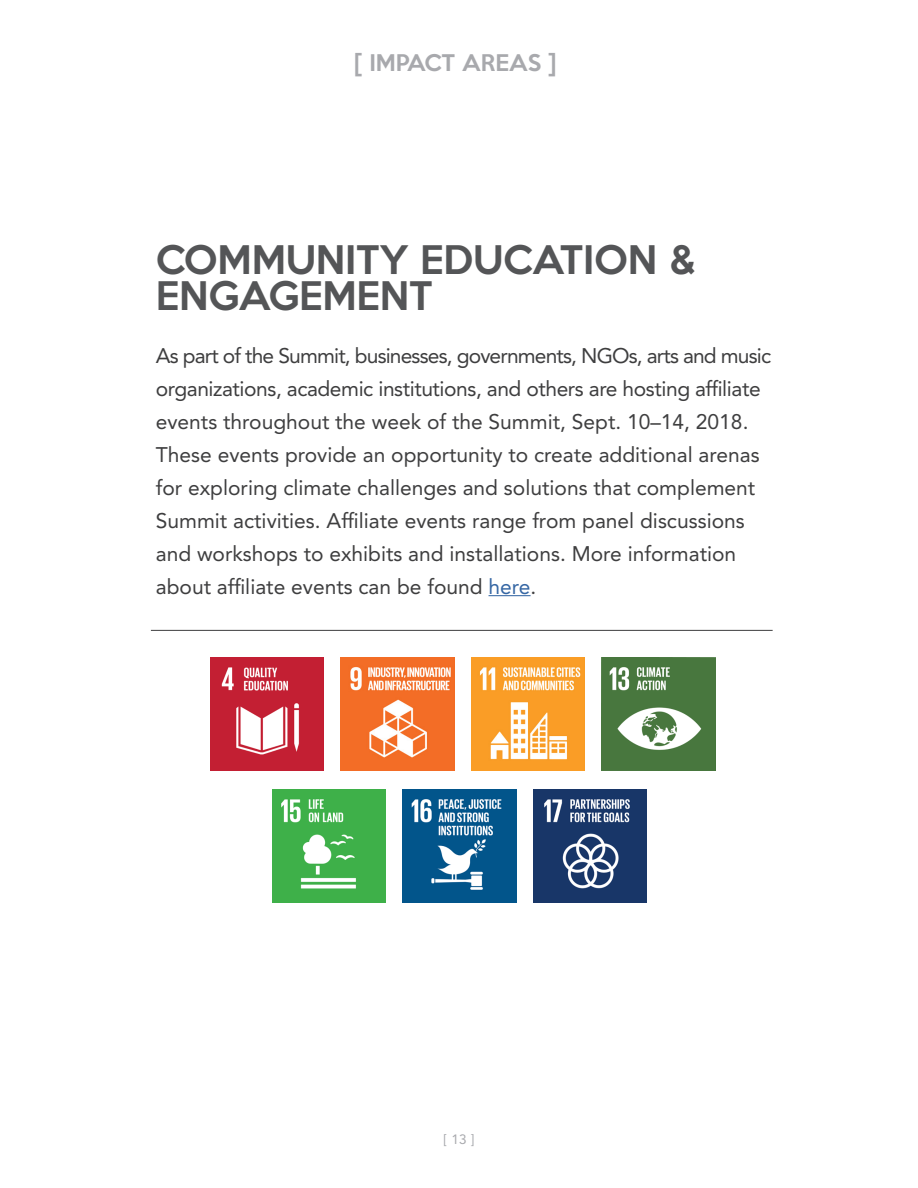
<style>
.page{position:relative;width:918px;height:1188px;background:#fff}
.page>*{position:absolute;margin:0;border:0;box-sizing:border-box;transform-origin:0 0}
.g-subheads-big{font:500 36px/36px "Keep Calm";color:#545557}
.g-body{font:21px/33px "Avenir LT Pro";color:#3e3e3f}
.g-toplines{font:500 21px "Keep Calm";color:#a8a9ad}
.t1{font:13.5px "Avenir LT Pro";color:#a8a9ad}
.s1{color:#3667a4}
</style>
<div class="page">
<hr style="left:489px;top:595px;width:42px;height:1px;background:#3667a4">
<hr style="left:151px;top:630px;width:622px;height:1px;background:#3e3e3f">
<img style="left:471px;top:657px;width:114px;height:114px">
<img style="left:210px;top:657px;width:114px;height:114px">
<img style="left:341px;top:657px;width:113px;height:114px">
<img style="left:602px;top:657px;width:113px;height:114px">
<img style="left:533px;top:789px;width:114px;height:114px">
<img style="left:272px;top:789px;width:114px;height:114px">
<img style="left:403px;top:789px;width:113px;height:114px">
<p class="g-toplines" style="left:354px;top:44px;width:204px">[ IMPACT AREAS ]</p>
<p class="g-subheads-big" style="left:156px;top:238px;width:541px">COMMUNITY EDUCATION &amp;<br>ENGAGEMENT</p>
<p class="g-body" style="left:156px;top:339px;width:617px">As part of the Summit, businesses, governments, NGOs, arts and music organizations, academic institutions, and others are hosting affiliate events throughout the week of the Summit, Sept. 10–14, 2018.<br>These events provide an opportunity to create additional arenas for exploring climate challenges and solutions that complement Summit activities. Affiliate events range from panel discussions and workshops to exhibits and installations. More information about affiliate events can be found <span class="s1">here</span>.</p>
<p class="t1" style="left:444px;top:1131px;width:32px">[ 13 ]</p>
</div>
